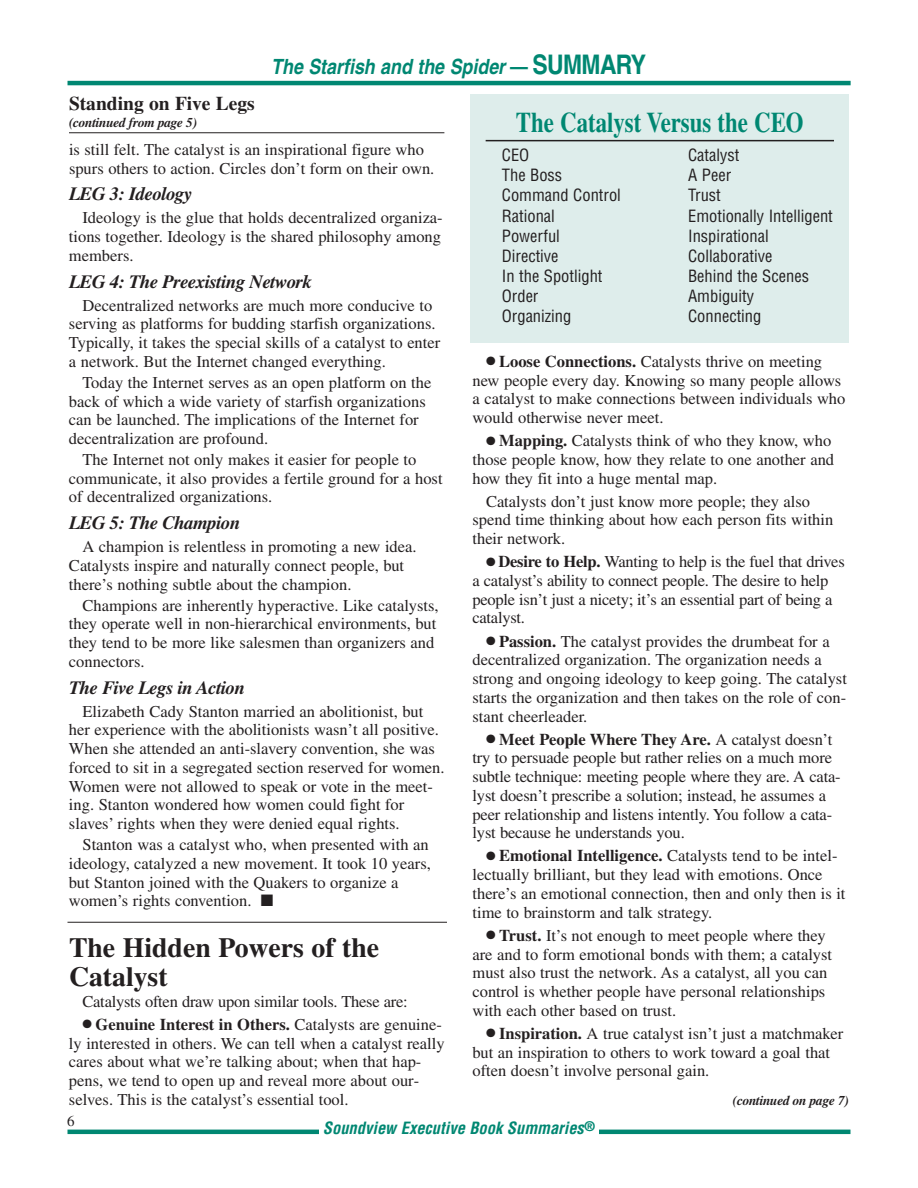
<style>
.page{position:relative;width:918px;height:1188px;background:#fff}
.page>*{position:absolute;margin:0;border:0;box-sizing:border-box;transform-origin:0 0}
.t1{font:700 28.5px "Times";color:#008772;scale:.8 1}
.t2{font:700 27.75px/29.2px "Times";color:#231f20}
.t3{font:italic 700 21px "Helvetica";color:#008772;scale:.85 1}
.t4{font:700 19.5px "Times";color:#231f20}
.t5{font:italic 700 18.75px "Times";letter-spacing:-.025em;color:#231f20}
.t6{font:16.5px/18.8px "Times";color:#231f20}
.t7{font:condensed 16.5px "Helvetica";color:#231f20}
.t8{font:italic 700 condensed 16.5px "Helvetica";color:#008772}
.t9{font:15px "Times";color:#231f20}
.t10{font:italic 700 13.5px "Times";letter-spacing:-.025em;color:#231f20}
.s1{font-style:normal}
.s2{font-style:normal;font-size:27px}
.s3{font-weight:700}
</style>
<div class="page">
<hr style="left:68px;top:81px;width:783px;height:4px;background:#008772">
<hr style="left:68px;top:1130px;width:782px;height:4px;background:#008772">
<div style="left:319px;top:1117px;width:280px;height:25px;background:#fff"></div>
<hr style="left:69px;top:132px;width:375px;height:1px;background:#231f20">
<hr style="left:68px;top:922px;width:379px;height:1px;background:#231f20">
<div style="left:471px;top:94px;width:378px;height:249px;background:#deedeb"></div>
<hr style="left:486px;top:140px;width:348px;height:1px;background:#231f20">
<p class="t3" style="left:271px;top:59px;width:443px">The Starfish and the Spider <span class="s1">—</span> <span class="s2">SUMMARY</span></p>
<p class="t4" style="left:69px;top:97px;width:187px">Standing on Five Legs</p>
<p class="t10" style="left:69px;top:118px;width:130px">(continued from page 5)</p>
<h1 class="t1" style="left:516px;top:112px;width:361px">The Catalyst Versus the CEO</h1>
<p class="t7" style="left:502px;top:149px;width:29px">CEO</p>
<p class="t7" style="left:688px;top:149px;width:53px">Catalyst</p>
<p class="t7" style="left:502px;top:169px;width:62px">The Boss</p>
<p class="t7" style="left:688px;top:169px;width:45px">A Peer</p>
<p class="t7" style="left:502px;top:189px;width:121px">Command Control</p>
<p class="t7" style="left:688px;top:189px;width:34px">Trust</p>
<p class="t7" style="left:502px;top:209px;width:55px">Rational</p>
<p class="t7" style="left:688px;top:209px;width:146px">Emotionally Intelligent</p>
<p class="t7" style="left:502px;top:229px;width:60px">Powerful</p>
<p class="t7" style="left:688px;top:229px;width:82px">Inspirational</p>
<p class="t7" style="left:502px;top:249px;width:58px">Directive</p>
<p class="t7" style="left:688px;top:249px;width:86px">Collaborative</p>
<p class="t7" style="left:502px;top:270px;width:102px">In the Spotlight</p>
<p class="t7" style="left:688px;top:270px;width:122px">Behind the Scenes</p>
<p class="t7" style="left:502px;top:290px;width:38px">Order</p>
<p class="t7" style="left:688px;top:290px;width:67px">Ambiguity</p>
<p class="t7" style="left:502px;top:310px;width:71px">Organizing</p>
<p class="t7" style="left:688px;top:310px;width:75px">Connecting</p>
<p class="t6" style="left:69px;top:141px;width:367px">is still felt. The catalyst is an inspirational figure who spurs others to action. Circles don’t form on their own.</p>
<p class="t5" style="left:69px;top:187px;width:125px">LEG 3: Ideology</p>
<p class="t6" style="left:69px;top:210px;width:375px;text-align:justify;text-indent:14px">Ideology is the glue that holds decentralized organiza&shy;tions together. Ideology is the shared philosophy among members.</p>
<p class="t5" style="left:69px;top:274px;width:245px">LEG 4: The Preexisting Network</p>
<p class="t6" style="left:69px;top:297px;width:373px;text-indent:14px">Decentralized networks are much more conducive to serving as platforms for budding starfish organizations.<br>Typically, it takes the special skills of a catalyst to enter a network. But the Internet changed everything.</p>
<p class="t6" style="left:69px;top:374px;width:364px;text-indent:14px">Today the Internet serves as an open platform on the back of which a wide variety of starfish organizations can be launched. The implications of the Internet for decentralization are profound.</p>
<p class="t6" style="left:69px;top:452px;width:375px;text-indent:14px">The Internet not only makes it easier for people to communicate, it also provides a fertile ground for a host of decentralized organizations.</p>
<p class="t5" style="left:69px;top:516px;width:173px">LEG 5: The Champion</p>
<p class="t6" style="left:69px;top:539px;width:349px;text-indent:14px">A champion is relentless in promoting a new idea.<br>Catalysts inspire and naturally connect people, but there’s nothing subtle about the champion.</p>
<p class="t6" style="left:69px;top:597px;width:371px;text-indent:14px">Champions are inherently hyperactive. Like catalysts, they operate well in non-hierarchical environments, but they tend to be more like salesmen than organizers and connectors.</p>
<p class="t5" style="left:69px;top:681px;width:178px">The Five Legs in Action</p>
<p class="t6" style="left:69px;top:703px;width:377px;text-indent:14px">Elizabeth Cady Stanton married an abolitionist, but her experience with the abolitionists wasn’t all positive.<br>When she attended an anti-slavery convention, she was forced to sit in a segregated section reserved for women.<br>Women were not allowed to speak or vote in the meet&shy;ing. Stanton wondered how women could fight for slaves’ rights when they were denied equal rights.</p>
<p class="t6" style="left:69px;top:837px;width:363px;text-indent:14px">Stanton was a catalyst who, when presented with an ideology, catalyzed a new movement. It took 10 years, but Stanton joined with the Quakers to organize a women’s rights convention. ■</p>
<h2 class="t2" style="left:69px;top:935px;width:312px">The Hidden Powers of the<br>Catalyst</h2>
<p class="t6" style="left:82px;top:993px;width:327px">Catalysts often draw upon similar tools. These are:</p>
<p class="t6" style="left:69px;top:1016px;width:377px;text-indent:14px">● <span class="s3">Genuine Interest in Others.</span> Catalysts are genuine&shy;ly interested in others. We can tell when a catalyst really cares about what we’re talking about; when that hap&shy;pens, we tend to open up and reveal more about our&shy;selves. This is the catalyst’s essential tool.</p>
<p class="t6" style="left:472px;top:353px;width:374px;text-indent:14px">● <span class="s3">Loose Connections.</span> Catalysts thrive on meeting new people every day. Knowing so many people allows a catalyst to make connections between individuals who would otherwise never meet.</p>
<p class="t6" style="left:472px;top:433px;width:363px;text-indent:14px">● <span class="s3">Mapping.</span> Catalysts think of who they know, who those people know, how they relate to one another and how they fit into a huge mental map.</p>
<p class="t6" style="left:472px;top:493px;width:362px;text-indent:14px">Catalysts don’t just know more people; they also spend time thinking about how each person fits within their network.</p>
<p class="t6" style="left:473px;top:554px;width:374px;text-indent:13px">● <span class="s3">Desire to Help.</span> Wanting to help is the fuel that drives a catalyst’s ability to connect people. The desire to help people isn’t just a nicety; it’s an essential part of being a catalyst.</p>
<p class="t6" style="left:473px;top:633px;width:376px;text-indent:13px">● <span class="s3">Passion.</span> The catalyst provides the drumbeat for a decentralized organization. The organization needs a strong and ongoing ideology to keep going. The catalyst starts the organization and then takes on the role of con&shy;stant cheerleader.</p>
<p class="t6" style="left:473px;top:731px;width:370px;text-indent:13px">● <span class="s3">Meet People Where They Are.</span> A catalyst doesn’t try to persuade people but rather relies on a much more subtle technique: meeting people where they are. A cata&shy;lyst doesn’t prescribe a solution; instead, he assumes a peer relationship and listens intently. You follow a cata&shy;lyst because he understands you.</p>
<p class="t6" style="left:473px;top:848px;width:375px;text-indent:13px">● <span class="s3">Emotional Intelligence.</span> Catalysts tend to be intel&shy;lectually brilliant, but they lead with emotions. Once there’s an emotional connection, then and only then is it time to brainstorm and talk strategy.</p>
<p class="t6" style="left:473px;top:927px;width:361px;text-indent:13px">● <span class="s3">Trust.</span> It’s not enough to meet people where they are and to form emotional bonds with them; a catalyst must also trust the network. As a catalyst, all you can control is whether people have personal relationships with each other based on trust.</p>
<p class="t6" style="left:472px;top:1025px;width:372px;text-indent:14px">● <span class="s3">Inspiration.</span> A true catalyst isn’t just a matchmaker but an inspiration to others to work toward a goal that often doesn’t involve personal gain.</p>
<p class="t10" style="left:733px;top:1095px;width:118px">(continued on page 7)</p>
<p class="t9" style="left:67px;top:1116px;width:9px">6</p>
<p class="t8" style="left:323px;top:1122px;width:273px">Soundview Executive Book Summaries<sup>®</sup></p>
</div>
